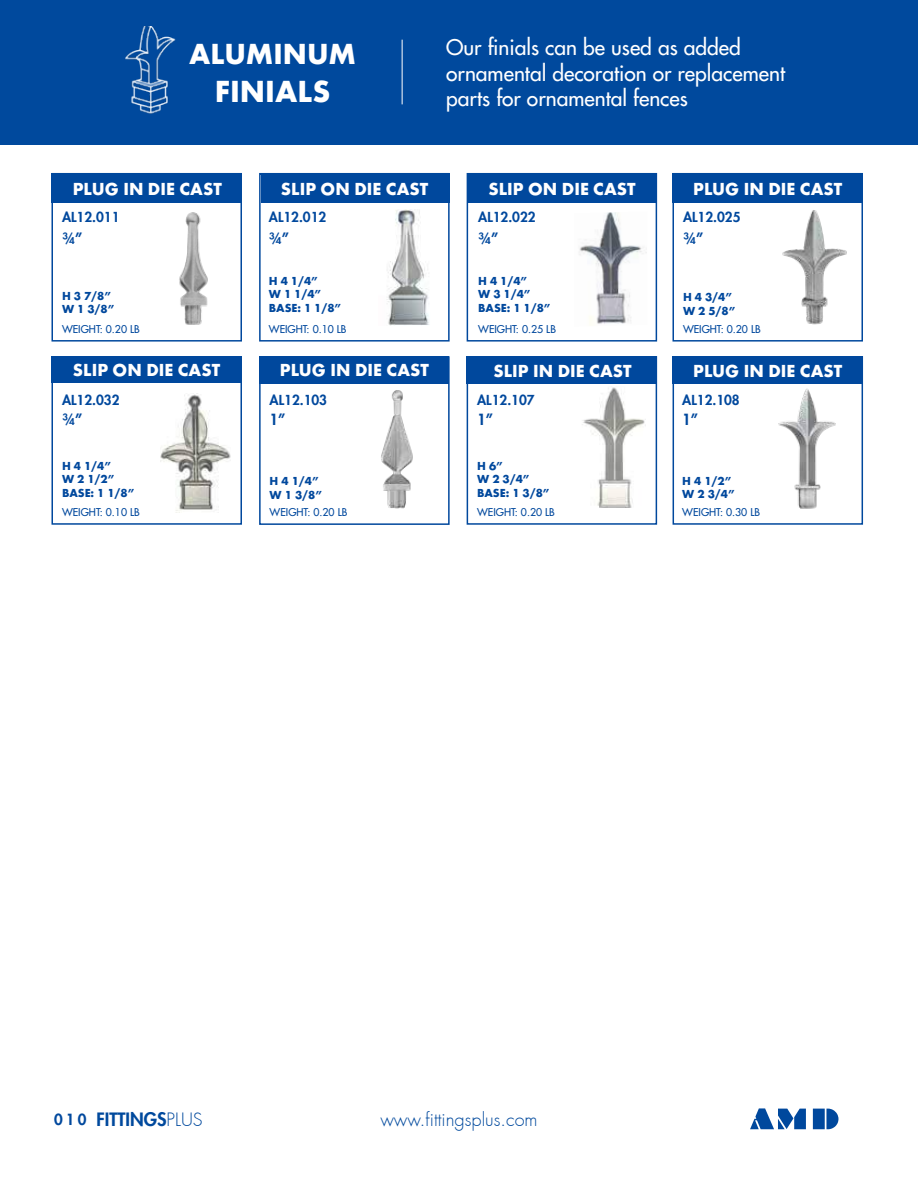
<style>
.page{position:relative;width:918px;height:1188px;background:#fff}
.page>*{position:absolute;margin:0;border:0;box-sizing:border-box;transform-origin:0 0}
.t1{font:700 31.5px "Futura T";color:#fff}
.t2{font:700 30px "Futura T";color:#fff}
.t3{font:500 21px/25.5px "Futura Std";color:#fff}
.t4{font:700 18px "Futura T";color:#fff}
.t5{font:300 18px "Futura";color:#00499d}
.t6{font:800 18px "Futura";color:#00499d}
.t7{font:800 15px "Futura Std";color:#00489d}
.t8{font:800 13.5px "Futura";color:#00489d}
.t9{font:700 12px/13.5px "Futura T";color:#00489d}
.t10{font:500 10.5px "Futura Std";color:#00489d}
.s1{font-family:"Futura Std";font-size:15px;color:#00489d}
.s2{font-weight:300}
</style>
<div class="page">
<div style="left:0;top:0;width:918px;height:145px;background:#00499d"></div>
<svg style="left:750px;top:1108px;width:56px;height:21px"></svg>
<svg style="left:813px;top:1109px;width:25px;height:20px"></svg>
<img style="left:125px;top:26px;width:51px;height:88px">
<hr style="left:402px;top:40px;width:1px;height:64px;background:#fff">
<div style="left:51px;top:356px;width:191px;height:169px;border:2px solid #00489d"></div>
<div style="left:52px;top:356px;width:190px;height:27px;background:#00489d"></div>
<img style="left:160px;top:393px;width:71px;height:118px">
<div style="left:467px;top:356px;width:190px;height:169px;border:2px solid #00489d"></div>
<div style="left:467px;top:356px;width:190px;height:28px;background:#00489d"></div>
<img style="left:582px;top:387px;width:64px;height:121px">
<div style="left:673px;top:356px;width:190px;height:28px;background:#00489d"></div>
<div style="left:673px;top:356px;width:190px;height:169px;border:2px solid #00489d"></div>
<img style="left:778px;top:388px;width:58px;height:121px">
<div style="left:259px;top:173px;width:191px;height:169px;border:2px solid #00489d"></div>
<div style="left:261px;top:173px;width:189px;height:30px;background:#00489d"></div>
<img style="left:387px;top:209px;width:42px;height:116px">
<div style="left:467px;top:173px;width:190px;height:169px;border:2px solid #00489d"></div>
<div style="left:468px;top:173px;width:188px;height:30px;background:#00489d"></div>
<img style="left:579px;top:212px;width:68px;height:113px">
<div style="left:672px;top:173px;width:191px;height:169px;border:2px solid #00489d"></div>
<div style="left:672px;top:173px;width:191px;height:30px;background:#00489d"></div>
<img style="left:782px;top:210px;width:65px;height:115px">
<div style="left:259px;top:356px;width:191px;height:169px;border:2px solid #00489d"></div>
<div style="left:259px;top:356px;width:190px;height:27px;background:#00489d"></div>
<img style="left:381px;top:390px;width:32px;height:119px">
<div style="left:51px;top:173px;width:191px;height:169px;border:2px solid #00489d"></div>
<div style="left:51px;top:173px;width:191px;height:30px;background:#00489d"></div>
<img style="left:179px;top:212px;width:29px;height:113px">
<h2 class="t2" style="left:189px;top:37px;width:168px">ALUMINUM</h2>
<h1 class="t1" style="left:215px;top:73px;width:117px">FINIALS</h1>
<h3 class="t3" style="left:446px;top:35px;width:340px">Our finials can be used as added ornamental decoration or replacement parts for ornamental fences</h3>
<h3 class="t4" style="left:73px;top:178px;width:151px">PLUG IN DIE CAST</h3>
<h3 class="t4" style="left:281px;top:178px;width:149px">SLIP ON DIE CAST</h3>
<h3 class="t4" style="left:489px;top:178px;width:149px">SLIP ON DIE CAST</h3>
<h3 class="t4" style="left:693px;top:178px;width:151px">PLUG IN DIE CAST</h3>
<p class="t8" style="left:62px;top:209px;width:59px">AL12.011</p>
<p class="t8" style="left:269px;top:209px;width:59px">AL12.012</p>
<p class="t8" style="left:478px;top:209px;width:59px">AL12.022</p>
<p class="t8" style="left:683px;top:209px;width:59px">AL12.025</p>
<p class="t7" style="left:62px;top:229px;width:22px">3/4”</p>
<p class="t7" style="left:269px;top:229px;width:22px">3/4”</p>
<p class="t7" style="left:478px;top:229px;width:22px">3/4”</p>
<p class="t7" style="left:683px;top:229px;width:22px">3/4”</p>
<p class="t9" style="left:62px;top:289px;width:54px">H 3 7/8”<br>W 1 3/8”</p>
<p class="t9" style="left:269px;top:274px;width:74px">H 4 1/4”<br>W 1 1/4”<br>BASE: 1 1/8”</p>
<p class="t9" style="left:478px;top:274px;width:74px">H 4 1/4”<br>W 3 1/4”<br>BASE: 1 1/8”</p>
<p class="t9" style="left:683px;top:291px;width:54px">H 4 3/4”<br>W 2 5/8”</p>
<p class="t10" style="left:62px;top:323px;width:79px">WEIGHT: 0.20 LB</p>
<p class="t10" style="left:269px;top:323px;width:79px">WEIGHT: 0.10 LB</p>
<p class="t10" style="left:478px;top:323px;width:79px">WEIGHT: 0.25 LB</p>
<p class="t10" style="left:683px;top:323px;width:79px">WEIGHT: 0.20 LB</p>
<h3 class="t4" style="left:73px;top:360px;width:149px">SLIP ON DIE CAST</h3>
<h3 class="t4" style="left:280px;top:360px;width:151px">PLUG IN DIE CAST</h3>
<h3 class="t4" style="left:493px;top:360px;width:140px">SLIP IN DIE CAST</h3>
<h3 class="t4" style="left:693px;top:360px;width:151px">PLUG IN DIE CAST</h3>
<p class="t8" style="left:62px;top:391px;width:59px">AL12.032</p>
<p class="t8" style="left:270px;top:392px;width:59px">AL12.103</p>
<p class="t8" style="left:477px;top:392px;width:59px">AL12.107</p>
<p class="t8" style="left:682px;top:392px;width:59px">AL12.108</p>
<p class="t7" style="left:62px;top:410px;width:22px">3/4”</p>
<p class="t7" style="left:270px;top:410px;width:17px">1”</p>
<p class="t7" style="left:477px;top:410px;width:17px">1”</p>
<p class="t7" style="left:682px;top:410px;width:17px">1”</p>
<p class="t9" style="left:62px;top:459px;width:74px">H 4 1/4”<br>W 2 1/2”<br>BASE: 1 1/8”</p>
<p class="t9" style="left:270px;top:474px;width:54px">H 4 1/4”<br>W 1 3/8”</p>
<p class="t9" style="left:477px;top:459px;width:74px">H 6”<br>W 2 3/4”<br>BASE: 1 3/8”</p>
<p class="t9" style="left:682px;top:474px;width:54px">H 4 1/2”<br>W 2 3/4”</p>
<p class="t10" style="left:62px;top:505px;width:79px">WEIGHT: 0.10 LB</p>
<p class="t10" style="left:270px;top:505px;width:79px">WEIGHT: 0.20 LB</p>
<p class="t10" style="left:477px;top:506px;width:79px">WEIGHT: 0.20 LB</p>
<p class="t10" style="left:682px;top:506px;width:79px">WEIGHT: 0.30 LB</p>
<h3 class="t6" style="left:54px;top:1108px;width:150px"><span class="s1">0 1 0</span> FITTINGS<span class="s2">PLUS</span></h3>
<h3 class="t5" style="left:380px;top:1109px;width:159px">www.fittingsplus.com</h3>
</div>
